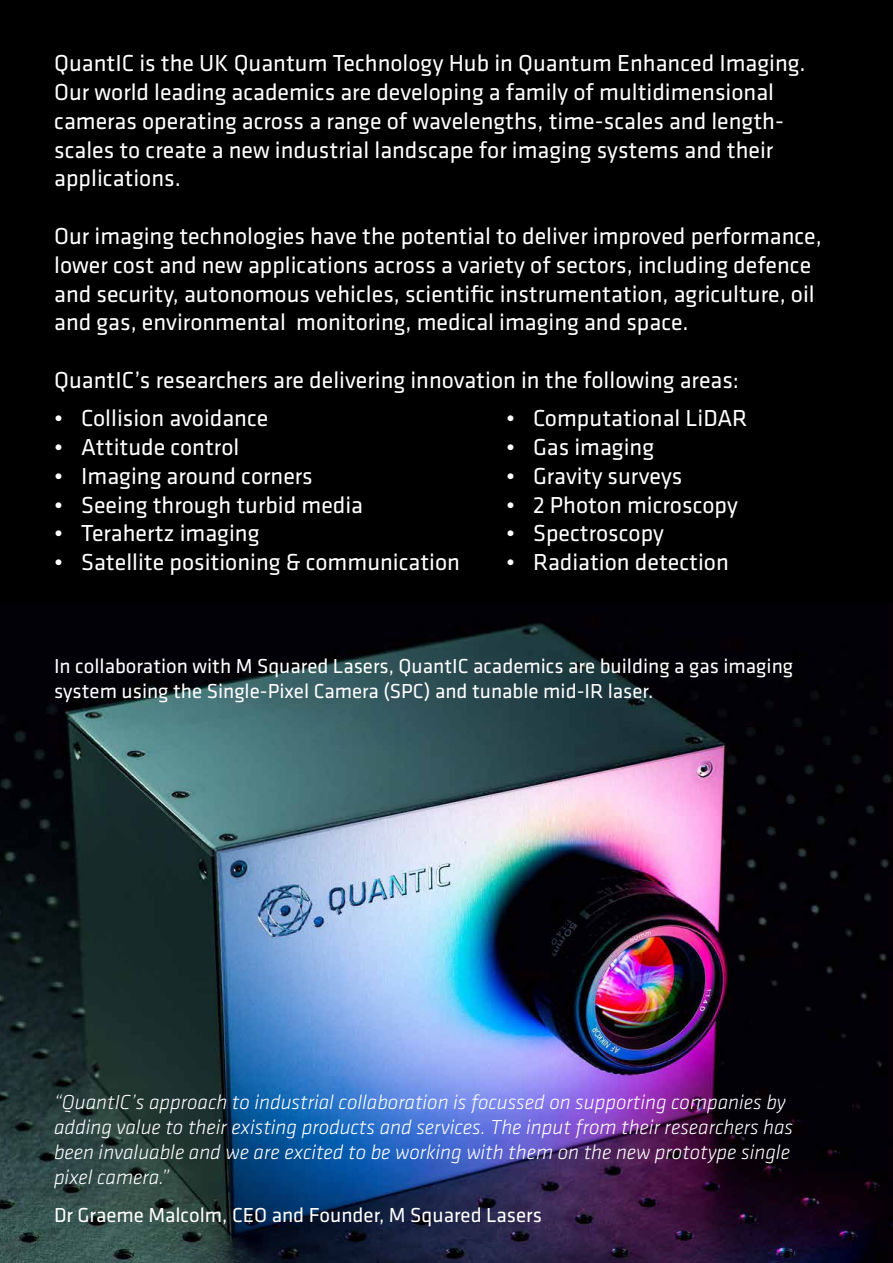
<style>
.page{position:relative;width:893px;height:1263px;background:#fff}
.page>*{position:absolute;margin:0;border:0;box-sizing:border-box;transform-origin:0 0}
.t1{font:24px/28.8px "Klavika";color:#fff}
.t2{font:italic 300 21px/25.2px "Klavika";color:#fff}
.t3{font:21px/25.2px "Klavika";color:#fff}
</style>
<div class="page">
<div style="left:0;top:0;width:893px;height:619px;background:#000"></div>
<img style="left:0;top:619px;width:893px;height:644px">
<p class="t1" style="left:54px;top:49px;width:753px">QuantIC is the UK Quantum Technology Hub in Quantum Enhanced Imaging.<br>Our world leading academics are developing a family of multidimensional cameras operating across a range of wavelengths, time-scales and length&shy;scales to create a new industrial landscape for imaging systems and their applications.</p>
<p class="t1" style="left:54px;top:222px;width:769px">Our imaging technologies have the potential to deliver improved performance, lower cost and new applications across a variety of sectors, including defence and security, autonomous vehicles, scientific instrumentation, agriculture, oil and gas, environmental monitoring, medical imaging and space.</p>
<p class="t1" style="left:54px;top:366px;width:686px">QuantIC’s researchers are delivering innovation in the following areas:</p>
<p class="t1" style="left:506px;top:404px;width:243px">• Computational LiDAR</p>
<p class="t1" style="left:506px;top:433px;width:150px">• Gas imaging</p>
<p class="t1" style="left:506px;top:462px;width:178px">• Gravity surveys</p>
<p class="t1" style="left:506px;top:491px;width:233px">• 2 Photon microscopy</p>
<p class="t1" style="left:506px;top:519px;width:159px">• Spectroscopy</p>
<p class="t1" style="left:506px;top:548px;width:224px">• Radiation detection</p>
<p class="t1" style="left:54px;top:404px;width:216px">• Collision avoidance</p>
<p class="t1" style="left:54px;top:433px;width:187px">• Attitude control</p>
<p class="t1" style="left:54px;top:462px;width:260px">• Imaging around corners</p>
<p class="t1" style="left:54px;top:491px;width:310px">• Seeing through turbid media</p>
<p class="t1" style="left:54px;top:519px;width:207px">• Terahertz imaging</p>
<p class="t1" style="left:54px;top:548px;width:407px">• Satellite positioning &amp; communication</p>
<p class="t3" style="left:54px;top:653px;width:741px">In collaboration with M Squared Lasers, QuantIC academics are building a gas imaging system using the Single-Pixel Camera (SPC) and tunable mid-IR laser.</p>
<p class="t2" style="left:54px;top:1089px;width:741px">“QuantIC’s approach to industrial collaboration is focussed on supporting companies by adding value to their existing products and services. The input from their researchers has been invaluable and we are excited to be working with them on the new prototype single pixel camera.”</p>
<p class="t3" style="left:54px;top:1203px;width:489px">Dr Graeme Malcolm, CEO and Founder, M Squared Lasers</p>
</div>
